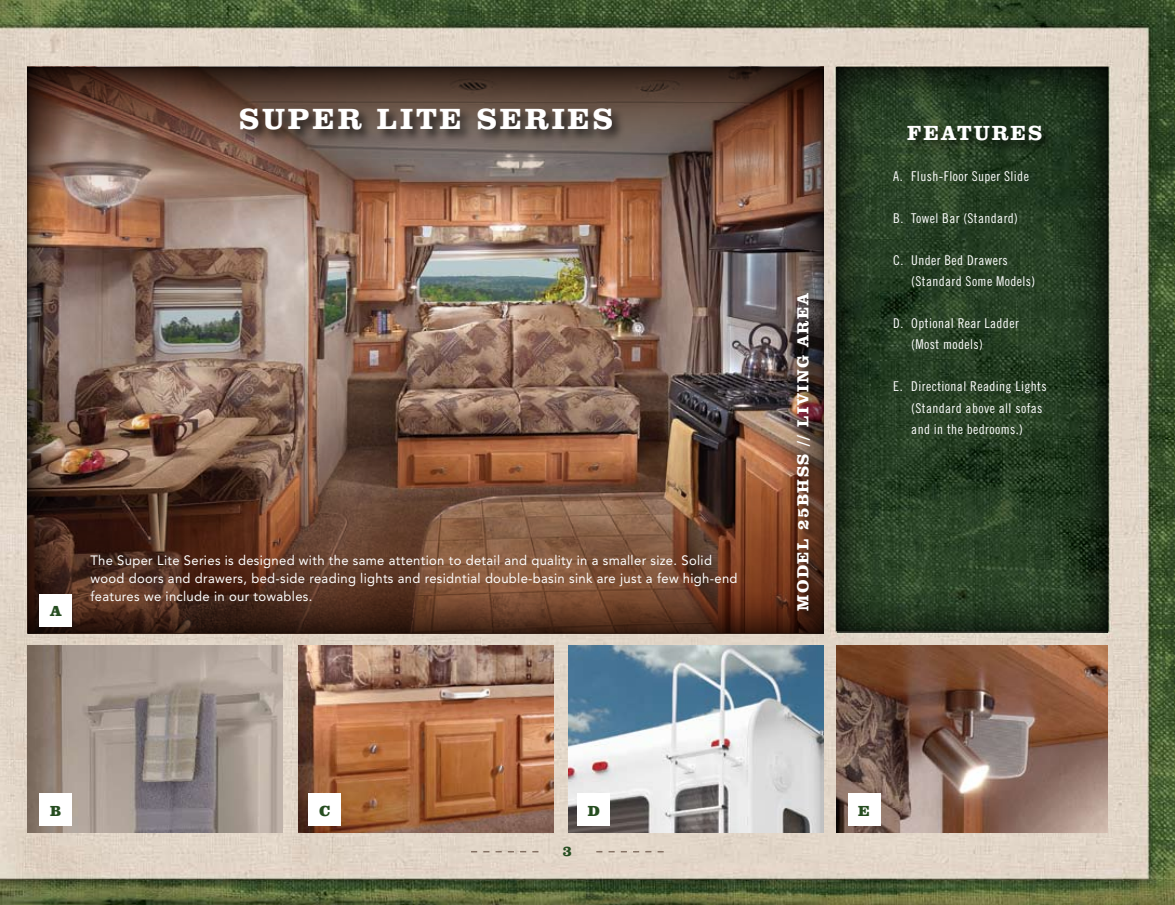
<style>
.page{position:relative;width:1175px;height:905px;background:#fff}
.page>*{position:absolute;margin:0;border:0;box-sizing:border-box;transform-origin:0 0}
.t1{font:700 30px "Clarendon BT";color:#fff}
.t2{font:700 21px "Clarendon BT";color:#fff}
.t3{font:700 16.5px "Clarendon BT";letter-spacing:.09em;color:#fff}
.t4{font:900 15px "Clarendon BT";color:#264d20}
.t5{font:13.5px/18px "Avenir";letter-spacing:.025em;color:#fff}
.t6{font:13.5px/21px "Trade Gothic Cond Eighteen";letter-spacing:.03em;color:#fff}
</style>
<div class="page">
<img style="left:0;top:0;width:1174px;height:904px">
<img style="left:28px;top:66px;width:796px;height:567px">
<img style="left:28px;top:645px;width:255px;height:187px">
<img style="left:299px;top:645px;width:255px;height:187px">
<img style="left:568px;top:645px;width:255px;height:187px">
<img style="left:836px;top:645px;width:271px;height:187px">
<svg style="left:880px;top:68px;width:183px;height:44px;background:#1e321c"></svg>
<svg style="left:1063px;top:68px;width:44px;height:520px;background:#1c301b"></svg>
<svg style="left:837px;top:588px;width:270px;height:44px;background:#233720"></svg>
<img style="left:72px;top:362px;width:707px;height:227px">
<img style="left:72px;top:111px;width:707px;height:127px">
<svg style="left:72px;top:67px;width:751px;height:44px;background:#493328"></svg>
<svg style="left:72px;top:589px;width:707px;height:44px;background:#502e1d"></svg>
<img style="left:779px;top:69px;width:44px;height:564px">
<img style="left:28px;top:67px;width:44px;height:566px">
<svg style="left:836px;top:68px;width:44px;height:562px;background:#21341e"></svg>
<svg style="left:471px;top:850px;width:67px;height:2px"></svg>
<svg style="left:596px;top:850px;width:67px;height:2px"></svg>
<div style="left:904px;top:121px;width:152px;height:34px;background:#000;opacity:.75"></div>
<div style="left:848px;top:793px;width:32px;height:33px;background:#fff"></div>
<div style="left:309px;top:793px;width:32px;height:33px;background:#fff"></div>
<div style="left:40px;top:793px;width:32px;height:33px;background:#fff"></div>
<div style="left:578px;top:793px;width:32px;height:33px;background:#fff"></div>
<div style="left:236px;top:104px;width:391px;height:40px;background:#000;opacity:.75"></div>
<div style="left:793px;top:290px;width:30px;height:334px;background:#000;opacity:.75"></div>
<div style="left:40px;top:594px;width:32px;height:32px;background:#fff"></div>
<svg style="left:563px;top:846px;width:8px;height:10px"></svg>
<h1 class="t1" style="left:239px;top:100px;width:182px">SUPER LITE</h1>
<h1 class="t1" style="left:477px;top:100px;width:24px">SERIES</h1>
<p class="t4" style="left:50px;top:602px;width:12px">A</p>
<p class="t5" style="left:90px;top:551px;width:648px">The Super Lite Series is designed with the same attention to detail and quality in a smaller size. Solid wood doors and drawers, bed-side reading lights and residntial double-basin sink are just a few high-end features we include in our towables.</p>
<p class="t3" style="left:792px;top:611px;width:320px;rotate:-90deg">MODEL 25BHSS // LIVING AREA</p>
<h2 class="t2" style="left:907px;top:120px;width:103px">FEATURES</h2>
<p class="t6" style="left:893px;top:166px;width:137px">A. Flush-Floor Super Slide</p>
<p class="t6" style="left:893px;top:208px;width:126px">B. Towel Bar (Standard)</p>
<p class="t6" style="left:911px;top:250px;width:125px;text-indent:-18px">C. Under Bed Drawers (Standard Some Models)</p>
<p class="t6" style="left:911px;top:313px;width:109px;text-indent:-18px">D. Optional Rear Ladder (Most models)</p>
<p class="t6" style="left:911px;top:376px;width:137px;text-indent:-18px">E. Directional Reading Lights (Standard above all sofas and in the bedrooms.)</p>
<p class="t4" style="left:50px;top:801px;width:13px">B</p>
<p class="t4" style="left:319px;top:801px;width:13px">C</p>
<p class="t4" style="left:588px;top:801px;width:14px">D</p>
<p class="t4" style="left:858px;top:801px;width:13px">E</p>
</div>
